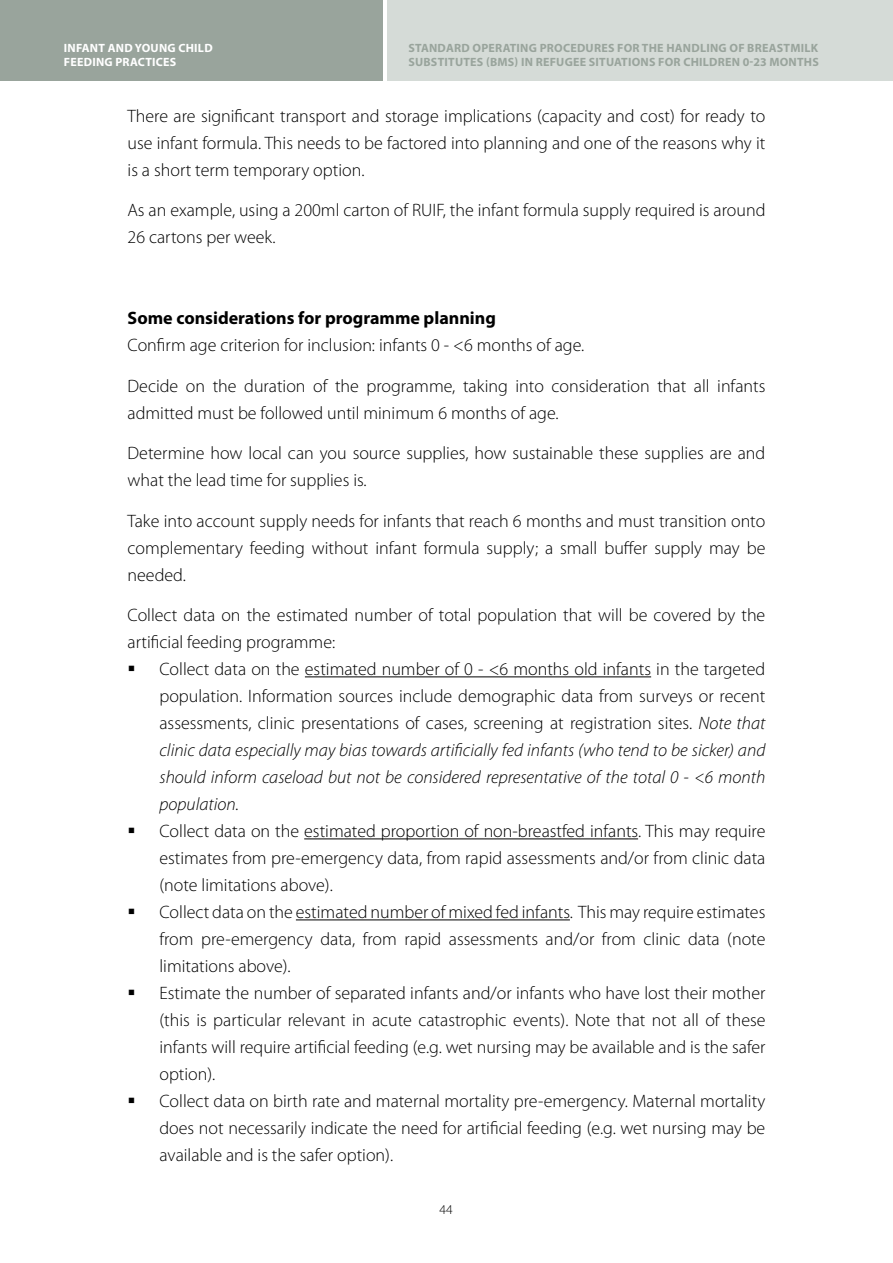
<style>
.page{position:relative;width:893px;height:1263px;background:#fff}
.page>*{position:absolute;margin:0;border:0;box-sizing:border-box;transform-origin:0 0}
.t1{font:300 18px/27px "Myriad Pro";color:#000}
.t2{font:700 18px "Myriad Pro";color:#000}
.t3{font:300 13.5px "Myriad Pro";color:#000}
.t4{font:700 12px/14.4px "Myriad Pro";letter-spacing:.02em;color:#99a49c}
.t5{font:700 12px/14.4px "Myriad Pro";letter-spacing:.02em;color:#fff}
.s1{font-style:italic}
</style>
<div class="page">
<div style="left:0;top:0;width:383px;height:81px;background:#99a49c"></div>
<div style="left:387px;top:0;width:506px;height:81px;background:#d5dbd7"></div>
<hr style="left:305px;top:676px;width:346px;height:1px;background:#000">
<hr style="left:304px;top:838px;width:334px;height:1px;background:#000">
<hr style="left:296px;top:919px;width:274px;height:1px;background:#000">
<p class="t5" style="left:64px;top:40px;width:150px">INFANT AND YOUNG CHILD<br>FEEDING PRACTICES</p>
<p class="t4" style="left:408px;top:40px;width:411px">STANDARD OPERATING PROCEDURES FOR THE HANDLING OF BREASTMILK<br>SUBSTITUTES (BMS) IN REFUGEE SITUATIONS FOR CHILDREN 0-23 MONTHS</p>
<p class="t1" style="left:128px;top:102px;width:639px;text-align:justify">There are significant transport and storage implications (capacity and cost) for ready to use infant formula. This needs to be factored into planning and one of the reasons why it is a short term temporary option.</p>
<p class="t1" style="left:128px;top:197px;width:639px">As an example, using a 200ml carton of RUIF, the infant formula supply required is around<br>26 cartons per week.</p>
<p class="t2" style="left:128px;top:308px;width:370px">SOME CONSIDERATIONS FOR PROGRAMME PLANNING</p>
<p class="t1" style="left:128px;top:332px;width:458px">Confirm age criterion for inclusion: infants 0 - &lt;6 months of age.</p>
<p class="t1" style="left:128px;top:372px;width:639px">Decide on the duration of the programme, taking into consideration that all infants admitted must be followed until minimum 6 months of age.</p>
<p class="t1" style="left:128px;top:440px;width:639px">Determine how local can you source supplies, how sustainable these supplies are and what the lead time for supplies is.</p>
<p class="t1" style="left:128px;top:507px;width:639px;text-align:justify">Take into account supply needs for infants that reach 6 months and must transition onto complementary feeding without infant formula supply; a small buffer supply may be needed.</p>
<p class="t1" style="left:128px;top:602px;width:639px">Collect data on the estimated number of total population that will be covered by the artificial feeding programme:</p>
<p class="t1" style="left:159px;top:656px;width:607px;text-align:justify">Collect data on the estimated number of 0 - &lt;6 months old infants in the targeted population. Information sources include demographic data from surveys or recent assessments, clinic presentations of cases, screening at registration sites. <span class="s1">Note that clinic data especially may bias towards artificially fed infants (who tend to be sicker) and should inform caseload but not be considered representative of the total 0 - &lt;6 month population.</span></p>
<p class="t1" style="left:159px;top:818px;width:607px">Collect data on the estimated proportion of non-breastfed infants. This may require estimates from pre-emergency data, from rapid assessments and/or from clinic data (note limitations above).<br>Collect data on the estimated number of mixed fed infants. This may require estimates from pre-emergency data, from rapid assessments and/or from clinic data (note limitations above).<br>Estimate the number of separated infants and/or infants who have lost their mother (this is particular relevant in acute catastrophic events). Note that not all of these infants will require artificial feeding (e.g. wet nursing may be available and is the safer option).<br>Collect data on birth rate and maternal mortality pre-emergency. Maternal mortality does not necessarily indicate the need for artificial feeding (e.g. wet nursing may be available and is the safer option).</p>
<p class="t3" style="left:439px;top:1202px;width:15px">44</p>
</div>
